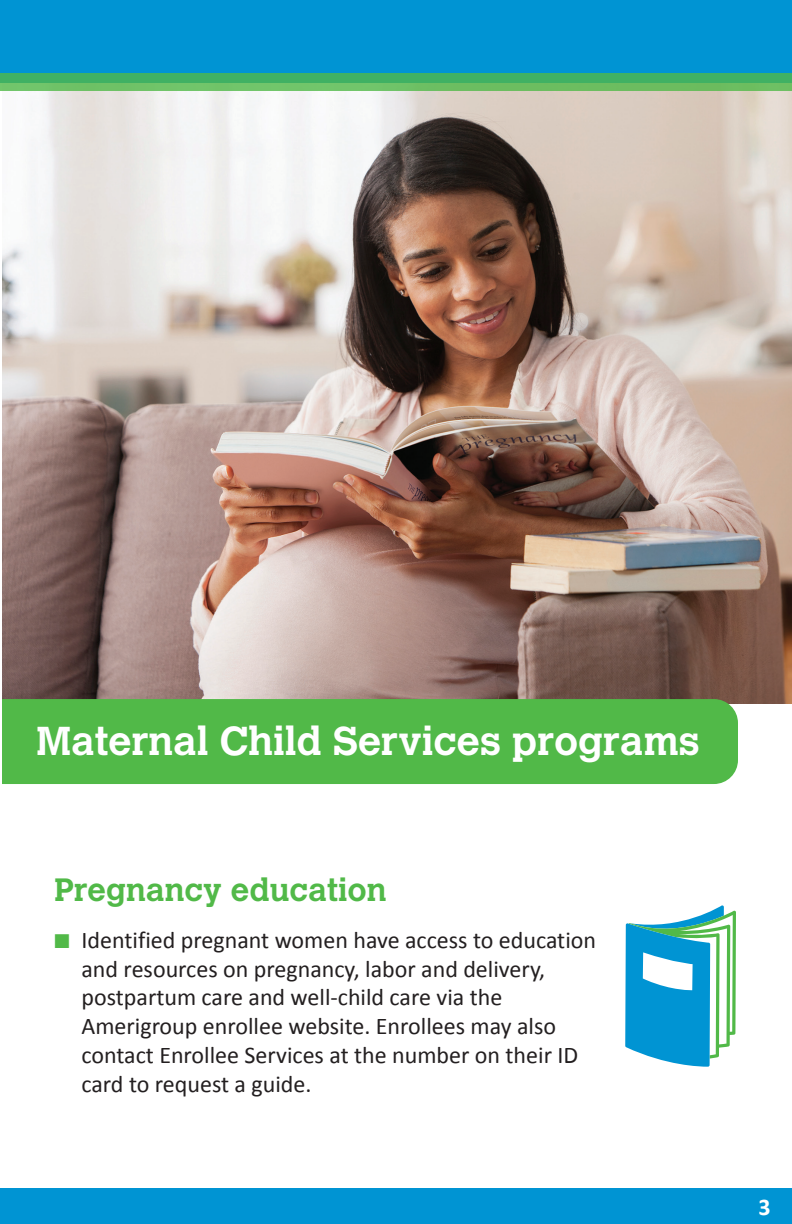
<style>
.page{position:relative;width:792px;height:1224px;background:#fff}
.page>*{position:absolute;margin:0;border:0;box-sizing:border-box;transform-origin:0 0}
.Amerigroup_Headline{font:700 40px "Calvert MT Std";color:#fff}
.Amerigroup_Sub_head{font:700 32px "Calvert MT Std";color:#51b948}
.t1{font:24px/28.8px "Calibri";color:#231f20}
.Amerigroup_Body_Text{font:700 24px "Calibri";color:#fff}
.s1{color:#51b948}
</style>
<div class="page">
<img style="left:2px;top:91px;width:790px;height:613px">
<div style="left:0;top:0;width:792px;height:82px;background:#0094d3"></div>
<svg style="left:0;top:73px;width:792px;height:18px;background:#54b763"></svg>
<div style="left:0;top:1188px;width:792px;height:36px;background:#0094d3"></div>
<div style="left:2px;top:699px;width:736px;height:85px;background:#51b948"></div>
<svg style="left:625px;top:905px;width:111px;height:162px"></svg>
<p class="Amerigroup_Headline" style="left:36px;top:715px;width:665px">Maternal Child Services programs</p>
<p class="Amerigroup_Sub_head" style="left:54px;top:869px;width:333px">Pregnancy education</p>
<p class="t1" style="left:82px;top:925px;width:516px;text-indent:-27px"><span class="s1">■</span> Identified pregnant women have access to education and resources on pregnancy, labor and delivery, postpartum care and well-child care via the Amerigroup enrollee website. Enrollees may also contact Enrollee Services at the number on their ID card to request a guide.</p>
<p class="Amerigroup_Body_Text" style="left:759px;top:1192px;width:14px">3</p>
</div>
